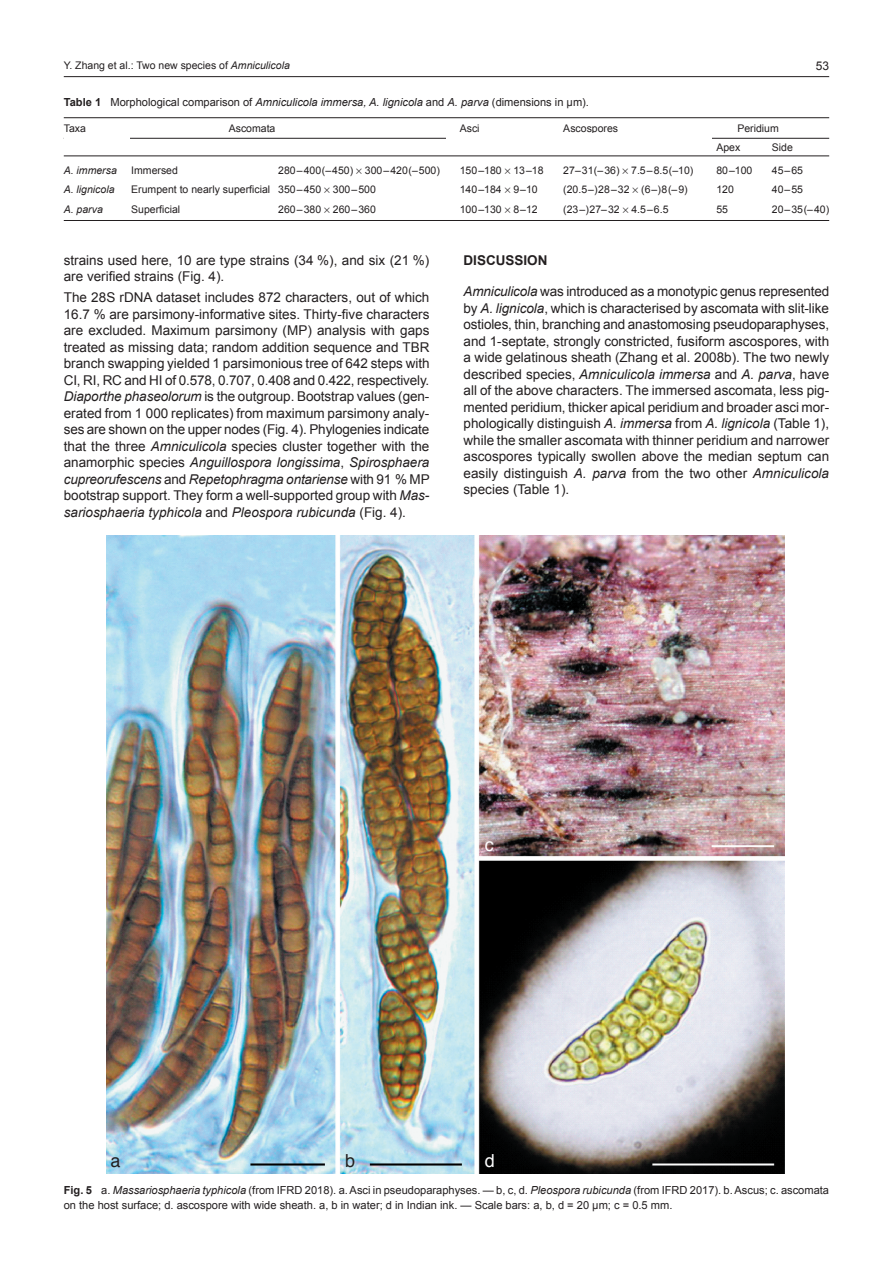
<style>
.page{position:relative;width:893px;height:1263px;background:#fff}
.page>*{position:absolute;margin:0;border:0;box-sizing:border-box;transform-origin:0 0}
.t1{font:18px "Helvetica";color:#fff}
.t2{font:18px "Helvetica";color:#231f20}
.t3{font:13.5px/16.5px "Arial";color:#231f20;text-align:justify}
.t4{font:700 13.5px "Arial";color:#231f20}
.t5{font:12px "Arial";color:#231f20}
.t6{font:11.1px/14.4px "Arial";color:#231f20}
.t7{font:10.5px/19.5px "Arial";color:#231f20}
.t8{font:italic 10.5px "Arial";color:#231f20}
.s1{font-style:italic}
.s2{font-weight:700}
</style>
<div class="page">
<hr style="left:64px;top:76px;width:765px;height:1px;background:#231f20">
<hr style="left:64px;top:156px;width:765px;height:1px;background:#231f20">
<hr style="left:64px;top:220px;width:765px;height:1px;background:#231f20">
<hr style="left:64px;top:117px;width:765px;height:1px;background:#231f20">
<hr style="left:64px;top:138px;width:765px;height:1px;background:#231f20">
<div style="left:446px;top:134px;width:265px;height:12px;background:#fff"></div>
<div style="left:64px;top:134px;width:65px;height:12px;background:#fff"></div>
<img style="left:106px;top:536px;width:679px;height:637px">
<p class="t7" style="left:64px;top:55px;width:228px">Y. Zhang et al.: Two new species of <span class="s1">Amniculicola</span></p>
<p class="t5" style="left:816px;top:59px;width:15px">53</p>
<p class="t6" style="left:64px;top:95px;width:527px"><span class="s2">TABLE 1</span> Morphological comparison of <span class="s1">Amniculicola immersa, A. lignicola</span> and <span class="s1">A. parva</span> (dimensions in µm).</p>
<p class="t7" style="left:64px;top:118px;width:24px">Taxa</p>
<p class="t7" style="left:229px;top:118px;width:48px">Ascomata</p>
<p class="t7" style="left:460px;top:118px;width:21px">Asci</p>
<p class="t7" style="left:563px;top:118px;width:56px">Ascospores</p>
<p class="t7" style="left:716px;top:118px;width:64px;text-indent:21px">Peridium<br>Apex</p>
<p class="t7" style="left:772px;top:138px;width:23px">Side</p>
<p class="t8" style="left:64px;top:164px;width:55px">A. immersa</p>
<p class="t7" style="left:131px;top:160px;width:48px">Immersed</p>
<p class="t7" style="left:278px;top:160px;width:163px">280–400(–450) 300–420(–500)</p>
<p class="t7" style="left:460px;top:160px;width:85px">150–180 13–18</p>
<p class="t7" style="left:563px;top:160px;width:132px">27–31(–36) 7.5–8.5(–10)</p>
<p class="t7" style="left:716px;top:160px;width:38px">80–100</p>
<p class="t7" style="left:772px;top:160px;width:33px">45–65</p>
<p class="t8" style="left:64px;top:183px;width:52px">A. lignicola</p>
<p class="t7" style="left:131px;top:180px;width:246px">Erumpent to nearly superficial 350–450 300–500</p>
<p class="t7" style="left:460px;top:180px;width:79px">140–184 9–10</p>
<p class="t7" style="left:563px;top:180px;width:126px">(20.5–)28–32 (6–)8(–9)</p>
<p class="t7" style="left:716px;top:180px;width:19px">120</p>
<p class="t7" style="left:772px;top:180px;width:33px">40–55</p>
<p class="t8" style="left:64px;top:203px;width:41px">A. parva</p>
<p class="t7" style="left:131px;top:199px;width:51px">Superficial</p>
<p class="t7" style="left:278px;top:199px;width:99px">260–380 260–360</p>
<p class="t7" style="left:460px;top:199px;width:79px">100–130 8–12</p>
<p class="t7" style="left:563px;top:199px;width:107px">(23–)27–32 4.5–6.5</p>
<p class="t7" style="left:716px;top:199px;width:13px">55</p>
<p class="t7" style="left:772px;top:199px;width:59px">20–35(–40)</p>
<p class="t3" style="left:64px;top:252px;width:367px">strains used here, 10 are type strains (34 %), and six (21 %) are verified strains (Fig. 4).</p>
<p class="t3" style="left:64px;top:289px;width:367px">The 28S rDNA dataset includes 872 characters, out of which 16.7 % are parsimony-informative sites. Thirty-five characters are excluded. Maximum parsimony (MP) analysis with gaps treated as missing data; random addition sequence and TBR branch swapping yielded 1 parsimonious tree of 642 steps with CI, RI, RC and HI of 0.578, 0.707, 0.408 and 0.422, respectively.<br><span class="s1">Diaporthe phaseolorum</span> is the outgroup. Bootstrap values (gen&shy;erated from 1 000 replicates) from maximum parsimony analy&shy;ses are shown on the upper nodes (Fig. 4). Phylogenies indicate that the three <span class="s1">Amniculicola</span> species cluster together with the anamorphic species <span class="s1">Anguillospora longissima</span>, <span class="s1">Spirosphaera cupreorufescens</span> and <span class="s1">Repetophragma ontariense</span> with 91 % MP bootstrap support. They form a well-supported group with <span class="s1">Mas&shy;sariosphaeria typhicola</span> and <span class="s1">Pleospora rubicunda</span> (Fig. 4).</p>
<p class="t4" style="left:463px;top:252px;width:9px">DISC</p>
<p class="t4" style="left:496px;top:252px;width:53px">USSION</p>
<p class="t3" style="left:463px;top:283px;width:367px"><span class="s1">Amniculicola</span> was introduced as a monotypic genus represented by <span class="s1">A. lignicola</span>, which is characterised by ascomata with slit-like ostioles, thin, branching and anastomosing pseudoparaphyses, and 1-septate, strongly constricted, fusiform ascospores, with a wide gelatinous sheath (Zhang et al. 2008b). The two newly described species, <span class="s1">Amniculicola immersa</span> and <span class="s1">A. parva</span>, have all of the above characters. The immersed ascomata, less pig&shy;mented peridium, thicker apical peridium and broader asci mor&shy;phologically distinguish <span class="s1">A. immersa</span> from <span class="s1">A. lignicola</span> (Table 1), while the smaller ascomata with thinner peridium and narrower ascospores typically swollen above the median septum can easily distinguish <span class="s1">A. parva</span> from the two other <span class="s1">Amniculicola </span>species (Table 1).</p>
<h1 class="t1" style="left:485px;top:829px;width:10px">c</h1>
<h1 class="t2" style="left:111px;top:1145px;width:12px">a</h1>
<h1 class="t2" style="left:345px;top:1145px;width:12px">b</h1>
<h1 class="t1" style="left:485px;top:1145px;width:12px">d</h1>
<p class="t6" style="left:64px;top:1183px;width:767px"><span class="s2">FIG. 5</span> a. <span class="s1">Massariosphaeria typhicola</span> (from IFRD 2018). a. Asci in pseudoparaphyses. — b, c, d. <span class="s1">Pleospora rubicunda</span> (from IFRD 2017). b. Ascus; c. ascomata on the host surface; d. ascospore with wide sheath. a, b in water; d in Indian ink. — Scale bars: a, b, d = 20 µm; c = 0.5 mm.</p>
</div>
